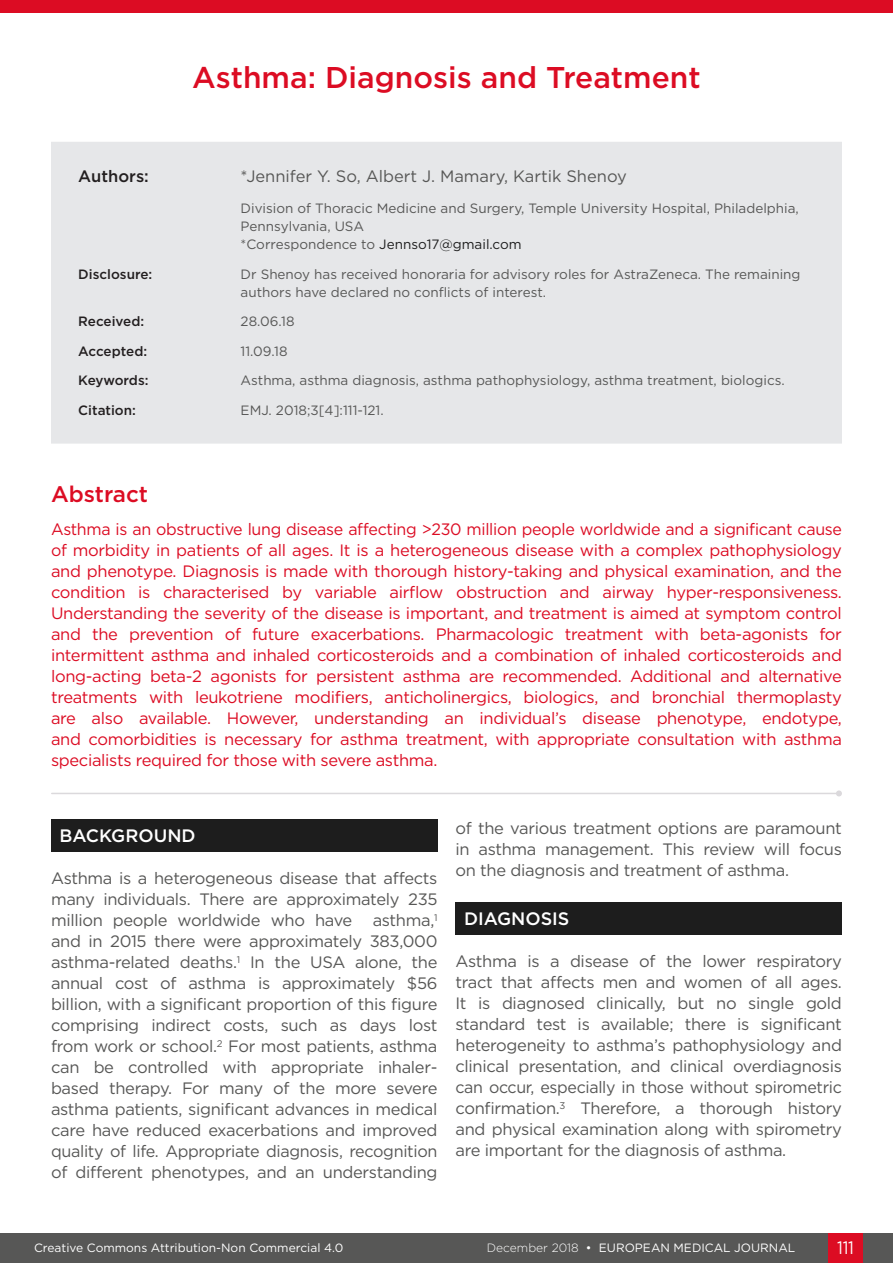
<style>
.page{position:relative;width:893px;height:1263px;background:#fff}
.page>*{position:absolute;margin:0;border:0;box-sizing:border-box;transform-origin:0 0}
.t1{font:500 30px "Gotham";color:#dc0c23}
.t2{font:500 22.5px "Gotham";color:#dc0c23}
.H1__Heading_1{font:500 18px "Gotham";color:#fff}
.t3{font:18px "Gotham";color:#fff;scale:.9 1}
.Body_Text{font:16.5px/21px "Gotham";letter-spacing:-.02em;color:#575756;text-align:justify}
.t4{font:16.5px/21px "Gotham";letter-spacing:-.02em;color:#dc0c23;text-align:justify}
.Body_Text-2{font:16.5px "Gotham";color:#575756}
.Article_Details__Aut{font:500 16.5px "Gotham";color:#231f20}
.Article_Details_Body{font:13.5px/18px "Gotham";color:#575756}
.Article_Details_Head{font:500 13.5px "Gotham";color:#231f20}
.t5{font:13.5px "Gotham";color:#1d1d1d}
.t6{font:12px "Gotham";color:#fff}
.s1{color:#575756}
.s2{font-weight:300}
</style>
<div class="page">
<div style="left:0;top:1233px;width:893px;height:30px;background:#575756"></div>
<div style="left:829px;top:1233px;width:34px;height:30px;background:#dc0c23"></div>
<div style="left:0;top:0;width:893px;height:13px;background:#dc0c23"></div>
<div style="left:51px;top:819px;width:386px;height:33px;background:#1d1d1d"></div>
<div style="left:455px;top:902px;width:387px;height:33px;background:#1d1d1d"></div>
<hr style="left:52px;top:793px;width:787px;height:1px;background:#dbd9dc">
<svg style="left:836px;top:790px;width:6px;height:6px"></svg>
<div style="left:51px;top:142px;width:791px;height:302px;background:#e6e7e9"></div>
<p class="t1" style="left:192px;top:58px;width:510px">Asthma: Diagnosis and Treatment</p>
<p class="Article_Details__Aut" style="left:78px;top:166px;width:72px">Authors:</p>
<p class="Body_Text-2" style="left:241px;top:166px;width:388px">*Jennifer Y. So, Albert J. Mamary, Kartik Shenoy</p>
<p class="Article_Details_Body" style="left:241px;top:199px;width:560px">Division of Thoracic Medicine and Surgery, Temple University Hospital, Philadelphia,<br>Pennsylvania, USA</p>
<p class="t5" style="left:241px;top:236px;width:282px"><span class="s1">*Correspondence to</span> Jennso17@gmail.com</p>
<p class="Article_Details_Head" style="left:78px;top:265px;width:76px">Disclosure:</p>
<p class="Article_Details_Body" style="left:241px;top:264px;width:561px">Dr Shenoy has received honoraria for advisory roles for AstraZeneca. The remaining authors have declared no conflicts of interest.</p>
<p class="Article_Details_Head" style="left:78px;top:312px;width:67px">Received:</p>
<p class="Article_Details_Body" style="left:241px;top:312px;width:55px">28.06.18</p>
<p class="Article_Details_Head" style="left:78px;top:342px;width:70px">Accepted:</p>
<p class="Article_Details_Body" style="left:241px;top:342px;width:48px">11.09.18</p>
<p class="Article_Details_Head" style="left:78px;top:372px;width:72px">Keywords:</p>
<p class="Article_Details_Body" style="left:241px;top:371px;width:546px">Asthma, asthma diagnosis, asthma pathophysiology, asthma treatment, biologics.</p>
<p class="Article_Details_Head" style="left:78px;top:401px;width:59px">Citation:</p>
<p class="Article_Details_Body" style="left:241px;top:401px;width:145px">EMJ. 2018;3[4]:111-121.</p>
<p class="t2" style="left:51px;top:479px;width:99px">Abstract</p>
<p class="t4" style="left:51px;top:519px;width:792px">Asthma is an obstructive lung disease affecting &gt;230 million people worldwide and a significant cause of morbidity in patients of all ages. It is a heterogeneous disease with a complex pathophysiology and phenotype. Diagnosis is made with thorough history-taking and physical examination, and the condition is characterised by variable airflow obstruction and airway hyper-responsiveness.<br>Understanding the severity of the disease is important, and treatment is aimed at symptom control and the prevention of future exacerbations. Pharmacologic treatment with beta-agonists for intermittent asthma and inhaled corticosteroids and a combination of inhaled corticosteroids and long-acting beta-2 agonists for persistent asthma are recommended. Additional and alternative treatments with leukotriene modifiers, anticholinergics, biologics, and bronchial thermoplasty are also available. However, understanding an individual’s disease phenotype, endotype, and comorbidities is necessary for asthma treatment, with appropriate consultation with asthma specialists required for those with severe asthma.</p>
<p class="H1__Heading_1" style="left:60px;top:824px;width:138px">BACKGROUND</p>
<p class="Body_Text" style="left:51px;top:867px;width:388px">Asthma is a heterogeneous disease that affects many individuals. There are approximately 235 million people worldwide who have asthma,<sup>1 </sup>and in 2015 there were approximately 383,000 asthma-related deaths.<sup>1</sup> In the USA alone, the annual cost of asthma is approximately $56 billion, with a significant proportion of this figure comprising indirect costs, such as days lost from work or school.<sup>2</sup> For most patients, asthma can be controlled with appropriate inhaler&shy;based therapy. For many of the more severe asthma patients, significant advances in medical care have reduced exacerbations and improved quality of life. Appropriate diagnosis, recognition of different phenotypes, and an understanding</p>
<p class="Body_Text" style="left:455px;top:817px;width:388px">of the various treatment options are paramount in asthma management. This review will focus on the diagnosis and treatment of asthma.</p>
<p class="H1__Heading_1" style="left:464px;top:907px;width:107px">DIAGNOSIS</p>
<p class="Body_Text" style="left:455px;top:951px;width:388px">Asthma is a disease of the lower respiratory tract that affects men and women of all ages.<br>It is diagnosed clinically, but no single gold standard test is available; there is significant heterogeneity to asthma’s pathophysiology and clinical presentation, and clinical overdiagnosis can occur, especially in those without spirometric confirmation.<sup>3</sup> Therefore, a thorough history and physical examination along with spirometry are important for the diagnosis of asthma.</p>
<p class="t6" style="left:34px;top:1240px;width:311px">Creative Commons Attribution-Non Commercial 4.0</p>
<p class="t6" style="left:487px;top:1240px;width:310px"><span class="s2">December 2018</span> • EUROPEAN MEDICAL JOURNAL</p>
<p class="t3" style="left:837px;top:1236px;width:20px">111</p>
</div>
